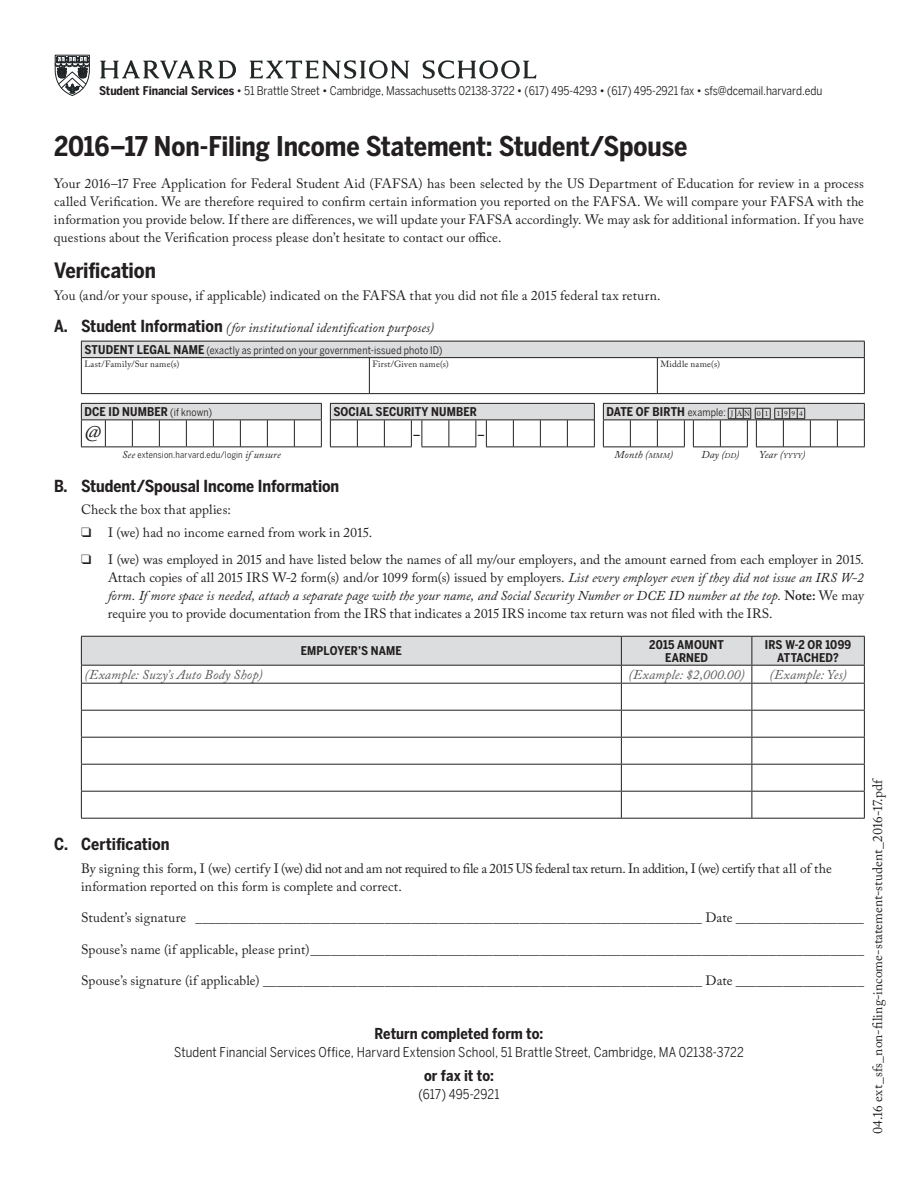
<style>
.page{position:relative;width:918px;height:1188px;background:#fff}
.page>*{position:absolute;margin:0;border:0;box-sizing:border-box;transform-origin:0 0}
.t1{font:700 27px "Benton Sans Cond";letter-spacing:-.005em;color:#231f20}
.t2{font:700 21px "Benton Sans Cond";letter-spacing:-.005em;color:#231f20}
.t3{font:21px "Adobe Caslon Pro";color:#231f20}
.t4{font:700 16.5px "Benton Sans Cond";letter-spacing:-.005em;color:#231f20}
.t5{font:700 15px "Benton Sans Cond";color:#231f20}
.t6{font:13.5px/18px "Adobe Caslon Pro";letter-spacing:.005em;color:#231f20;text-align:justify}
.t7{font:13.5px "Benton Sans Cond";letter-spacing:.01em;color:#231f20}
.t8{font:italic 13.5px "Adobe Caslon Pro";letter-spacing:.01em;color:#231f20}
.t9{font:italic 13.5px "Adobe Caslon Pro";letter-spacing:.005em;color:#58595b}
.t10{font:12px "Benton Sans Cond";letter-spacing:-.005em;color:#231f20}
.t11{font:700 12px/13.5px "Benton Sans Cond";letter-spacing:.01em;color:#231f20;text-align:center}
.t12{font:10.5px "Benton Sans Cond";letter-spacing:.02em;color:#231f20}
.t13{font:italic 10.5px "Adobe Caslon Pro";letter-spacing:.01em;color:#231f20}
.t14{font:9px "Adobe Caslon Pro";letter-spacing:.025em;color:#231f20}
.t15{font:9px "Benton Sans Cond";letter-spacing:.02em;color:#231f20}
.s1{font-weight:700}
.s2{font-family:"Benton Sans Cond";font-weight:700;font-style:normal;font-size:16.5px}
.s3{font-weight:700;font-size:12px}
.s4{font-weight:400;font-size:10.5px}
.s5{font-family:"Adobe Caslon Pro";font-weight:400;font-size:7.5px}
.s6{font-family:"Adobe Caslon Pro";font-style:italic;font-size:10.5px}
.s7{font-size:7.35px}
.s8{font-style:italic}
.s9{font-weight:600}
</style>
<div class="page">
<div style="left:81px;top:341px;width:783px;height:17px;background:#dcddde"></div>
<hr style="left:81px;top:358px;width:1px;height:35px;background:#231f20">
<hr style="left:369px;top:358px;width:1px;height:35px;background:#231f20">
<hr style="left:657px;top:358px;width:1px;height:35px;background:#231f20">
<hr style="left:864px;top:358px;width:1px;height:35px;background:#231f20">
<hr style="left:81px;top:393px;width:784px;height:1px;background:#231f20">
<svg style="left:81px;top:342px;width:1px;height:15px"></svg>
<hr style="left:81px;top:341px;width:784px;height:1px;background:#231f20">
<svg style="left:864px;top:341px;width:1px;height:16px"></svg>
<hr style="left:81px;top:357px;width:784px;height:1px;background:#231f20">
<svg style="left:81px;top:403px;width:784px;height:44px"></svg>
<svg style="left:81px;top:636px;width:784px;height:182px"></svg>
<hr style="left:81px;top:818px;width:784px;height:1px;background:#231f20">
<svg style="left:100px;top:60px;width:136px;height:19px"></svg>
<svg style="left:250px;top:60px;width:159px;height:19px"></svg>
<svg style="left:423px;top:60px;width:113px;height:19px"></svg>
<svg style="left:55px;top:55px;width:35px;height:41px"></svg>
<p class="t10" style="left:99px;top:86px;width:725px"><span class="s1">Student Financial Services</span> • 51 Brattle Street • Cambridge, Massachusetts 02138-3722 • (617) 495-4293 • (617) 495-2921 fax • sfs@dcemail.harvard.edu</p>
<h1 class="t1" style="left:54px;top:134px;width:635px">2016–17 Non-Filing Income Statement: Student/Spouse</h1>
<p class="t6" style="left:54px;top:176px;width:812px">Your 2016–17 Free Application for Federal Student Aid (FAFSA) has been selected by the US Department of Education for review in a process called Verification. We are therefore required to confirm certain information you reported on the FAFSA. We will compare your FAFSA with the information you provide below. If there are differences, we will update your FAFSA accordingly. We may ask for additional information. If you have questions about the Verification process please don’t hesitate to contact our office.</p>
<h2 class="t2" style="left:54px;top:260px;width:103px">Verification</h2>
<p class="t6" style="left:54px;top:288px;width:608px">You (and/or your spouse, if applicable) indicated on the FAFSA that you did not file a 2015 federal tax return.</p>
<p class="t8" style="left:54px;top:322px;width:382px"><span class="s2">A. Student Information</span> (for institutional identification purposes)</p>
<p class="t12" style="left:84px;top:346px;width:360px"><span class="s3">STUDENT LEGAL NAME</span> (exactly as printed on your government-issued photo ID)</p>
<p class="t14" style="left:84px;top:361px;width:97px">Last/Family/Sur name(s)</p>
<p class="t14" style="left:372px;top:361px;width:78px">First/Given name(s)</p>
<p class="t14" style="left:660px;top:361px;width:61px">Middle name(s)</p>
<p class="t11" style="left:84px;top:406px;width:129px">DCE ID NUMBER <span class="s4">(if known)</span></p>
<p class="t11" style="left:333px;top:406px;width:145px">SOCIAL SECURITY NUMBER</p>
<p class="t11" style="left:606px;top:406px;width:198px">DATE OF BIRTH <span class="s4">example:</span> <span class="s5">J A N 0 1 1 9 9 4</span></p>
<h2 class="t3" style="left:85px;top:426px;width:18px">@</h2>
<h2 class="t3" style="left:412px;top:426px;width:10px">-</h2>
<h2 class="t3" style="left:477px;top:426px;width:10px">-</h2>
<p class="t15" style="left:122px;top:451px;width:160px"><span class="s6">See</span> extension.harvard.edu/login <span class="s6">if unsure</span></p>
<p class="t13" style="left:615px;top:450px;width:60px">Month (<span class="s7">MMM</span>)</p>
<p class="t13" style="left:701px;top:450px;width:40px">Day (<span class="s7">DD</span>)</p>
<p class="t13" style="left:759px;top:450px;width:48px">Year (<span class="s7">YYYY</span>)</p>
<p class="t4" style="left:54px;top:478px;width:287px">B. Student/Spousal Income Information</p>
<p class="t6" style="left:81px;top:502px;width:151px">Check the box that applies:</p>
<p class="t6" style="left:81px;top:525px;width:293px">❑ I (we) had no income earned from work in 2015.</p>
<p class="t6" style="left:108px;top:552px;width:758px;text-indent:-27px">❑ I (we) was employed in 2015 and have listed below the names of all my/our employers, and the amount earned from each employer in 2015.<br>Attach copies of all 2015 IRS W-2 form(s) and/or 1099 form(s) issued by employers. <span class="s8">List every employer even if they did not issue an IRS W-2 form. If more space is needed, attach a separate page with the your name, and Social Security Number or DCE ID number at the top.</span> <span class="s9">Note:</span> We may require you to provide documentation from the IRS that indicates a 2015 IRS income tax return was not filed with the IRS.</p>
<p class="t11" style="left:301px;top:645px;width:102px">EMPLOYER’S NAME</p>
<p class="t11" style="left:649px;top:638px;width:76px">2015 AMOUNT<br>EARNED</p>
<p class="t11" style="left:765px;top:638px;width:88px">IRS W-2 OR 1099<br>ATTACHED?</p>
<p class="t9" style="left:84px;top:669px;width:180px">(Example: Suzy’s Auto Body Shop)</p>
<p class="t9" style="left:629px;top:669px;width:118px">(Example: $2,000.00)</p>
<p class="t9" style="left:769px;top:669px;width:79px">(Example: Yes)</p>
<p class="t4" style="left:54px;top:836px;width:117px">C. Certification</p>
<p class="t6" style="left:81px;top:860px;width:752px">By signing this form, I (we) certify I (we) did not and am not required to file a 2015 US federal tax return. In addition, I (we) certify that all of the information reported on this form is complete and correct.</p>
<p class="t6" style="left:81px;top:910px;width:785px">Student’s signature ___________________________________________________________________________ Date ___________________</p>
<p class="t6" style="left:81px;top:941px;width:785px">Spouse’s name (if applicable, please print) __________________________________________________________________________________</p>
<p class="t6" style="left:81px;top:973px;width:785px">Spouse’s signature (if applicable) _________________________________________________________________ Date ___________________</p>
<p class="t5" style="left:375px;top:1027px;width:170px">Return completed form to:</p>
<p class="t7" style="left:174px;top:1047px;width:571px">Student Financial Services Office, Harvard Extension School, 51 Brattle Street, Cambridge, MA 02138-3722</p>
<p class="t5" style="left:424px;top:1069px;width:71px">or fax it to:</p>
<p class="t7" style="left:418px;top:1089px;width:83px">(617) 495-2921</p>
<p class="t6" style="left:870px;top:1134px;width:356px;rotate:-90deg">04.16 ext_sfs_non-filing-income-statement-student_2016-17.pdf</p>
</div>
